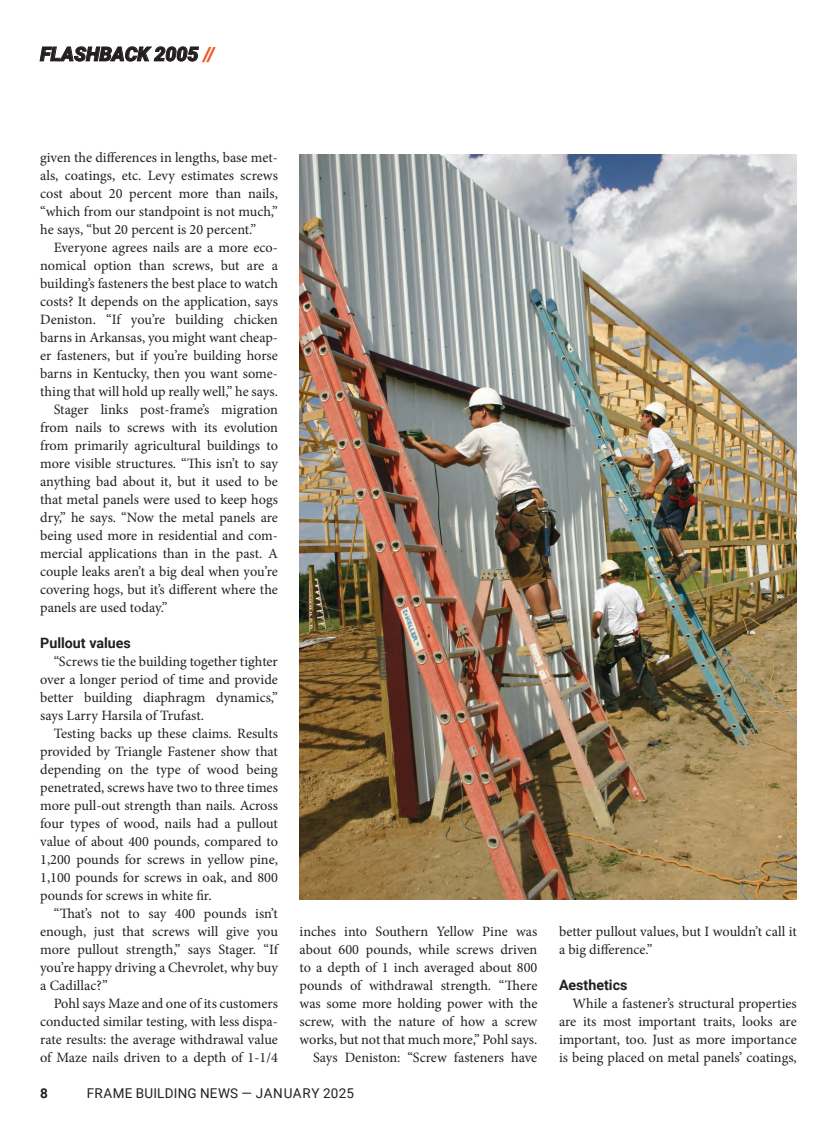
<style>
.page{position:relative;width:837px;height:1134px;background:#fff}
.page>*{position:absolute;margin:0;border:0;box-sizing:border-box;transform-origin:0 0}
.t1{font:italic 900 19.5px "Roboto";color:#231f20}
.t2{font:14.25px/18px "Minion Pro";letter-spacing:-.005em;color:#231f20;text-align:justify}
.t3{font:700 14.25px "Roboto";color:#231f20}
.t4{font:13.5px "Roboto";letter-spacing:.02em;color:#231f20}
.t5{font:700 13.5px "Roboto";color:#231f20}
.s1{color:#f15921}
</style>
<div class="page">
<img style="left:299px;top:154px;width:497px;height:745px">
<h1 class="t1" style="left:40px;top:40px;width:176px">FLASHBACK 2005 <span class="s1">//</span></h1>
<p class="t2" style="left:40px;top:148px;width:239px">given the differences in lengths, base met&shy;als, coatings, etc. Levy estimates screws cost about 20 percent more than nails, “which from our standpoint is not much,” he says, “but 20 percent is 20 percent.”</p>
<p class="t2" style="left:54px;top:238px;width:226px">Everyone agrees nails are a more eco-</p>
<p class="t2" style="left:40px;top:256px;width:239px">nomical option than screws, but are a</p>
<p class="t2" style="left:40px;top:274px;width:239px">building’s fasteners the best place to watch</p>
<p class="t2" style="left:40px;top:292px;width:239px">costs? It depends on the application, says</p>
<p class="t2" style="left:40px;top:310px;width:239px">Deniston. “If you’re building chicken</p>
<p class="t2" style="left:40px;top:328px;width:239px">barns in Arkansas, you might want cheap-</p>
<p class="t2" style="left:40px;top:346px;width:239px">er fasteners, but if you’re building horse</p>
<p class="t2" style="left:40px;top:364px;width:239px">barns in Kentucky, then you want some-</p>
<p class="t2" style="left:40px;top:382px;width:239px">thing that will hold up really well,” he says.</p>
<p class="t2" style="left:54px;top:400px;width:226px">Stager links post-frame’s migration</p>
<p class="t2" style="left:40px;top:418px;width:239px">from nails to screws with its evolution</p>
<p class="t2" style="left:40px;top:436px;width:239px">from primarily agricultural buildings to</p>
<p class="t2" style="left:40px;top:454px;width:239px">more visible structures. “This isn’t to say</p>
<p class="t2" style="left:40px;top:472px;width:239px">anything bad about it, but it used to be</p>
<p class="t2" style="left:40px;top:490px;width:239px">that metal panels were used to keep hogs</p>
<p class="t2" style="left:40px;top:508px;width:239px">dry,” he says. “Now the metal panels are</p>
<p class="t2" style="left:40px;top:526px;width:239px">being used more in residential and com-</p>
<p class="t2" style="left:40px;top:544px;width:239px">mercial applications than in the past. A</p>
<p class="t2" style="left:40px;top:562px;width:239px">couple leaks aren’t a big deal when you’re</p>
<p class="t2" style="left:40px;top:580px;width:239px">covering hogs, but it’s different where the</p>
<p class="t2" style="left:40px;top:598px;width:129px">panels are used today.”</p>
<p class="t3" style="left:40px;top:633px;width:92px">Pullout values</p>
<p class="t2" style="left:40px;top:652px;width:239px;text-indent:13px">“Screws tie the building together tighter over a longer period of time and provide better building diaphragm dynamics,” says Larry Harsila of Trufast.</p>
<p class="t2" style="left:40px;top:724px;width:239px;text-indent:13px">Testing backs up these claims. Results provided by Triangle Fastener show that depending on the type of wood being penetrated, screws have two to three times more pull-out strength than nails. Across four types of wood, nails had a pullout value of about 400 pounds, compared to 1,200 pounds for screws in yellow pine, 1,100 pounds for screws in oak, and 800 pounds for screws in white fir.</p>
<p class="t2" style="left:40px;top:904px;width:239px;text-indent:13px">“That’s not to say 400 pounds isn’t enough, just that screws will give you more pullout strength,” says Stager. “If you’re happy driving a Chevrolet, why buy a Cadillac?”</p>
<p class="t2" style="left:40px;top:994px;width:239px;text-indent:13px">Pohl says Maze and one of its customers conducted similar testing, with less dispa&shy;rate results: the average withdrawal value of Maze nails driven to a depth of 1-1/4</p>
<p class="t2" style="left:299px;top:922px;width:239px;text-align:right">inches into Southern Yellow Pine was about 600 pounds, while screws driven to a depth of 1 inch averaged about 800 pounds of withdrawal strength. “There was some more holding power with the screw, with the nature of how a screw works, but not that much more,” Pohl says.<br>Says Deniston: “Screw fasteners have</p>
<p class="t2" style="left:559px;top:922px;width:239px">better pullout values, but I wouldn’t call it a big difference.”</p>
<p class="t3" style="left:559px;top:974px;width:70px">Aesthetics</p>
<p class="t2" style="left:559px;top:994px;width:239px;text-indent:13px">While a fastener’s structural properties are its most important traits, looks are important, too. Just as more importance is being placed on metal panels’ coatings,</p>
<p class="t5" style="left:40px;top:1083px;width:9px">8</p>
<p class="t4" style="left:87px;top:1083px;width:268px">FRAME BUILDING NEWS — JANUARY 2025</p>
</div>
